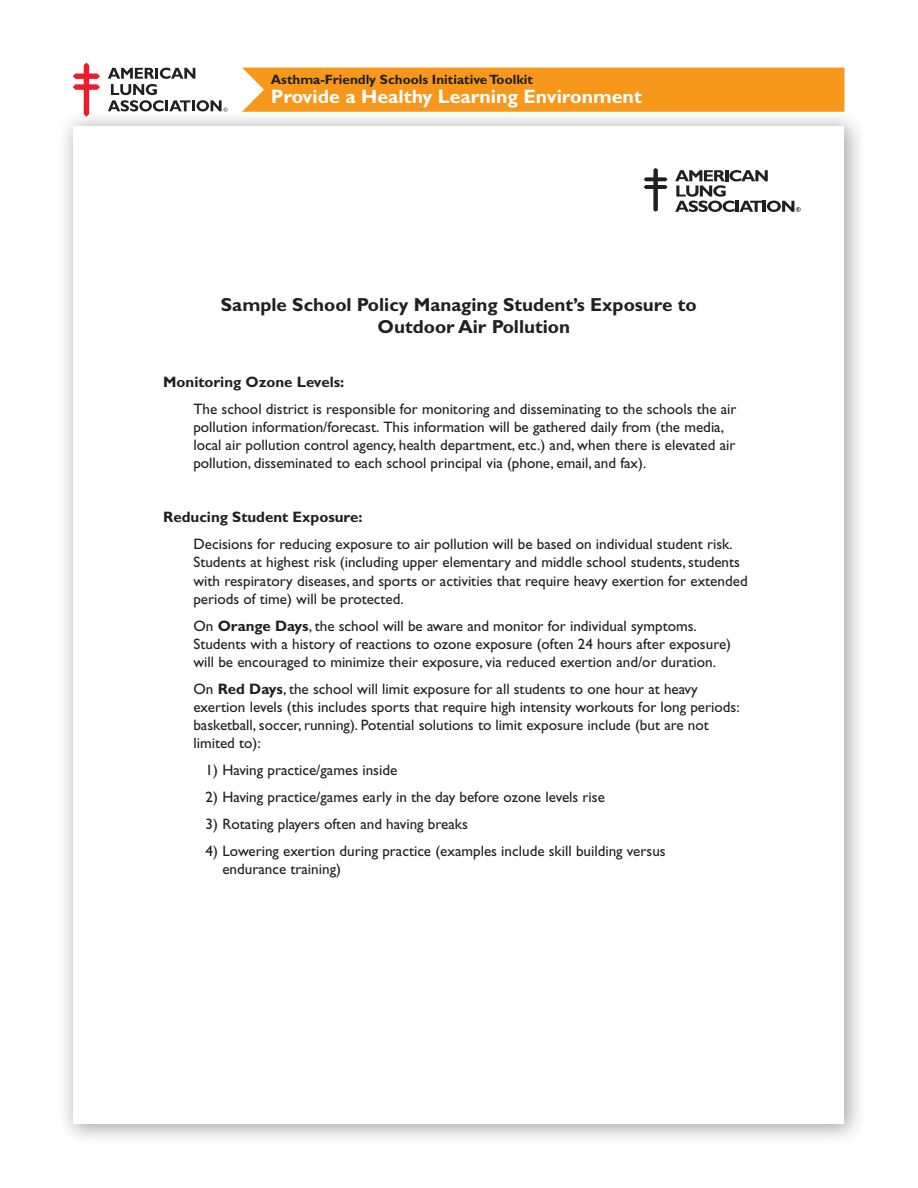
<style>
.page{position:relative;width:918px;height:1188px;background:#fff}
.page>*{position:absolute;margin:0;border:0;box-sizing:border-box;transform-origin:0 0}
.t1{font:700 19.5px "Gill Sans Std";color:#fff}
.t2{font:700 18.9px/22.6px "Gill Sans Std";color:#231f20}
.t3{font:15.15px/18.1px "Gill Sans Std";color:#231f20}
.t4{font:700 13.5px "Gill Sans Std";color:#231f20}
.s1{font-weight:700}
</style>
<div class="page">
<div style="left:57px;top:109px;width:810px;height:1037px;background:#231f20;opacity:.4"></div>
<svg style="left:108px;top:68px;width:120px;height:44px"></svg>
<svg style="left:73px;top:62px;width:27px;height:55px"></svg>
<div style="left:242px;top:68px;width:602px;height:44px;background:#f7981d"></div>
<div style="left:74px;top:126px;width:770px;height:998px;background:#fff"></div>
<svg style="left:644px;top:168px;width:24px;height:44px"></svg>
<svg style="left:675px;top:170px;width:126px;height:42px"></svg>
<p class="t4" style="left:271px;top:71px;width:264px">Asthma-Friendly Schools Initiative Toolkit</p>
<p class="t1" style="left:271px;top:85px;width:373px">Provide a Healthy Learning Environment</p>
<p class="t2" style="left:378px;top:293px;width:321px;text-indent:-157px">Sample School Policy Managing Student’s Exposure to<br>Outdoor Air Pollution</p>
<p class="t3" style="left:194px;top:369px;width:545px;line-height:27px;text-indent:-30px"><span class="s1">Monitoring Ozone Levels:<br></span>The school district is responsible for monitoring and disseminating to the schools the air</p>
<p class="t3" style="left:193px;top:418px;width:544px">pollution information/forecast. This information will be gathered daily from (the media, local air pollution control agency, health department, etc.) and, when there is elevated air pollution, disseminated to each school principal via (phone, email, and fax).</p>
<p class="t3" style="left:194px;top:504px;width:541px;line-height:27px;text-indent:-30px"><span class="s1">Reducing Student Exposure:<br></span>Decisions for reducing exposure to air pollution will be based on individual student risk.</p>
<p class="t3" style="left:193px;top:553px;width:556px">Students at highest risk (including upper elementary and middle school students, students with respiratory diseases, and sports or activities that require heavy exertion for extended periods of time) will be protected.</p>
<p class="t3" style="left:193px;top:617px;width:539px">On <span class="s1">Orange Days</span>, the school will be aware and monitor for individual symptoms.<br>Students with a history of reactions to ozone exposure (often 24 hours after exposure) will be encouraged to minimize their exposure, via reduced exertion and/or duration.</p>
<p class="t3" style="left:193px;top:680px;width:548px">On <span class="s1">Red Days</span>, the school will limit exposure for all students to one hour at heavy exertion levels (this includes sports that require high intensity workouts for long periods: basketball, soccer, running). Potential solutions to limit exposure include (but are not limited to):</p>
<p class="t3" style="left:206px;top:761px;width:193px">1) Having practice/games inside</p>
<p class="t3" style="left:206px;top:788px;width:401px">2) Having practice/games early in the day before ozone levels rise</p>
<p class="t3" style="left:206px;top:815px;width:264px">3) Rotating players often and having breaks</p>
<p class="t3" style="left:222px;top:842px;width:445px;text-indent:-17px">4) Lowering exertion during practice (examples include skill building versus endurance training)</p>
</div>
